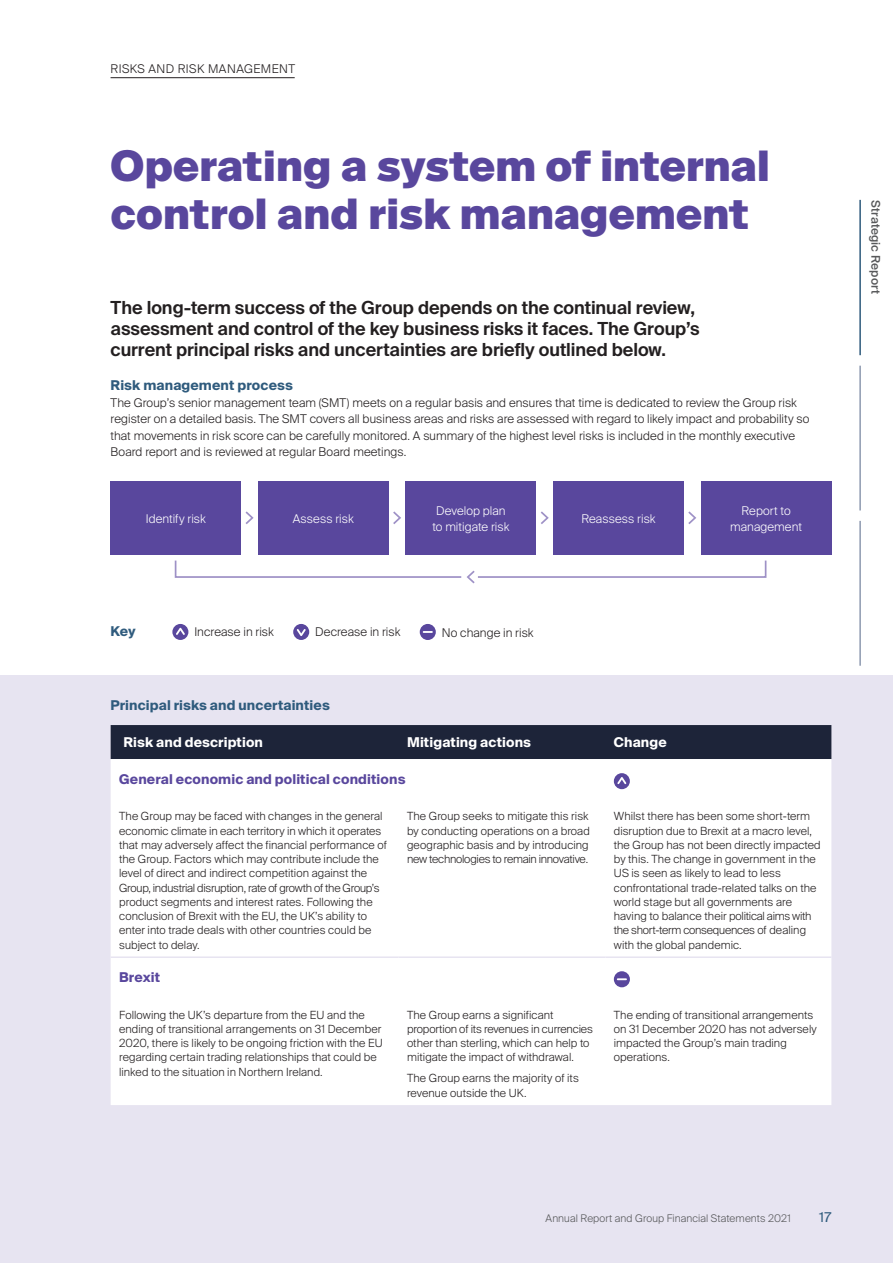
<style>
.page{position:relative;width:893px;height:1263px;background:#fff}
.page>*{position:absolute;margin:0;border:0;box-sizing:border-box;transform-origin:0 0}
.Large_Intro_Text{font:900 42px/48px "Suisse Intl";letter-spacing:-.005em;color:#59479d}
.INTRO{font:600 18px/21px "Suisse Intl";letter-spacing:-.005em;color:#231f20}
.Subhead_1{font:700 13.5px "Suisse Intl";letter-spacing:.01em;color:#2f5b7d}
.Risk_heading{font:700 13.5px "Suisse Intl";letter-spacing:.01em;color:#59479d}
.Subhead_1-2{font:700 13.5px "Suisse Intl";letter-spacing:.01em;color:#fff}
.t1{font:13.5px "Suisse Intl";color:#2f5b7d}
.Body_Text{font:300 12px/16.5px "Suisse Intl";letter-spacing:.005em;color:#231f20}
.Body_Text-2{font:300 12px/16.5px "Suisse Intl";letter-spacing:.005em;color:#fff;text-align:center}
.Page_Title{font:300 12px "Suisse Intl";letter-spacing:.04em;color:#231f20}
.t2{font:500 12px "Suisse Intl";letter-spacing:.01em;color:#57585a}
.Risks_text{font:300 11.25px/14.2px "Suisse Intl";letter-spacing:.01em;color:#231f20}
.t3{font:300 10.5px "Suisse Intl";letter-spacing:.01em;color:#57585a}
</style>
<div class="page">
<div style="left:0;top:675px;width:893px;height:588px;background:#e7e4f1"></div>
<hr style="left:859px;top:366px;width:2px;height:144px;background:#8d99b0">
<hr style="left:859px;top:200px;width:2px;height:155px;background:#2f5b7d">
<hr style="left:859px;top:521px;width:2px;height:145px;background:#8d99b0">
<hr style="left:111px;top:77px;width:184px;height:1px;background:#231f20">
<div style="left:111px;top:725px;width:720px;height:34px;background:#1d2439"></div>
<div style="left:111px;top:759px;width:720px;height:346px;background:#fff"></div>
<hr style="left:111px;top:956px;width:288px;height:2px;background:#e7e4f1">
<hr style="left:399px;top:956px;width:206px;height:2px;background:#e7e4f1">
<hr style="left:605px;top:956px;width:226px;height:2px;background:#e7e4f1">
<svg style="left:614px;top:773px;width:16px;height:16px"></svg>
<svg style="left:614px;top:971px;width:16px;height:16px"></svg>
<svg style="left:293px;top:624px;width:16px;height:16px"></svg>
<svg style="left:172px;top:624px;width:16px;height:16px"></svg>
<svg style="left:420px;top:624px;width:16px;height:16px"></svg>
<svg style="left:174px;top:560px;width:593px;height:23px"></svg>
<div style="left:111px;top:482px;width:130px;height:73px;background:#59479d"></div>
<div style="left:258px;top:482px;width:131px;height:73px;background:#59479d"></div>
<div style="left:406px;top:482px;width:130px;height:73px;background:#59479d"></div>
<div style="left:553px;top:482px;width:131px;height:73px;background:#59479d"></div>
<div style="left:701px;top:482px;width:130px;height:73px;background:#59479d"></div>
<svg style="left:246px;top:511px;width:8px;height:13px"></svg>
<svg style="left:393px;top:511px;width:8px;height:13px"></svg>
<svg style="left:541px;top:511px;width:8px;height:13px"></svg>
<svg style="left:688px;top:511px;width:8px;height:13px"></svg>
<p class="Page_Title" style="left:111px;top:62px;width:186px">RISKS AND RISK MANAGEMENT</p>
<p class="Large_Intro_Text" style="left:111px;top:143px;width:661px">Operating a system of internal control and risk management</p>
<p class="INTRO" style="left:111px;top:297px;width:591px">The long-term success of the Group depends on the continual review, assessment and control of the key business risks it faces. The Group’s current principal risks and uncertainties are briefly outlined below.</p>
<p class="Subhead_1" style="left:111px;top:378px;width:184px">Risk management process</p>
<p class="Body_Text" style="left:111px;top:395px;width:700px">The Group’s senior management team (SMT) meets on a regular basis and ensures that time is dedicated to review the Group risk register on a detailed basis. The SMT covers all business areas and risks are assessed with regard to likely impact and probability so that movements in risk score can be carefully monitored. A summary of the highest level risks is included in the monthly executive Board report and is reviewed at regular Board meetings.</p>
<p class="Body_Text-2" style="left:146px;top:510px;width:62px">Identify risk</p>
<p class="Body_Text-2" style="left:293px;top:510px;width:63px">Assess risk</p>
<p class="Body_Text-2" style="left:432px;top:502px;width:79px">Develop plan to mitigate risk</p>
<p class="Body_Text-2" style="left:581px;top:510px;width:76px">Reassess risk</p>
<p class="Body_Text-2" style="left:730px;top:502px;width:73px">Report to management</p>
<p class="Subhead_1" style="left:111px;top:624px;width:27px">Key</p>
<p class="Body_Text" style="left:194px;top:624px;width:81px">Increase in risk</p>
<p class="Body_Text" style="left:315px;top:624px;width:87px">Decrease in risk</p>
<p class="Body_Text" style="left:442px;top:624px;width:93px">No change in risk</p>
<p class="Subhead_1" style="left:111px;top:698px;width:221px">Principal risks and uncertainties</p>
<p class="Subhead_1-2" style="left:123px;top:734px;width:141px">Risk and description</p>
<p class="Subhead_1-2" style="left:407px;top:734px;width:126px">Mitigating actions</p>
<p class="Subhead_1-2" style="left:614px;top:734px;width:54px">Change</p>
<p class="Risk_heading" style="left:119px;top:771px;width:288px">General economic and political conditions</p>
<p class="Risks_text" style="left:119px;top:809px;width:269px">The Group may be faced with changes in the general economic climate in each territory in which it operates that may adversely affect the financial performance of the Group. Factors which may contribute include the level of direct and indirect competition against the Group, industrial disruption, rate of growth of the Group’s product segments and interest rates. Following the conclusion of Brexit with the EU, the UK’s ability to enter into trade deals with other countries could be subject to delay.</p>
<p class="Risks_text" style="left:407px;top:809px;width:184px;text-align:justify">The Group seeks to mitigate this risk by conducting operations on a broad geographic basis and by introducing new technologies to remain innovative.</p>
<p class="Risks_text" style="left:614px;top:809px;width:208px">Whilst there has been some short-term disruption due to Brexit at a macro level, the Group has not been directly impacted by this. The change in government in the US is seen as likely to lead to less confrontational trade-related talks on the world stage but all governments are having to balance their political aims with the short-term consequences of dealing with the global pandemic.</p>
<p class="Risk_heading" style="left:119px;top:970px;width:43px">Brexit</p>
<p class="Risks_text" style="left:119px;top:1007px;width:265px">Following the UK’s departure from the EU and the ending of transitional arrangements on 31 December 2020, there is likely to be ongoing friction with the EU regarding certain trading relationships that could be linked to the situation in Northern Ireland.</p>
<p class="Risks_text" style="left:407px;top:1007px;width:187px">The Group earns a significant proportion of its revenues in currencies other than sterling, which can help to mitigate the impact of withdrawal.</p>
<p class="Risks_text" style="left:407px;top:1071px;width:173px">The Group earns the majority of its revenue outside the UK.</p>
<p class="Risks_text" style="left:614px;top:1007px;width:204px">The ending of transitional arrangements on 31 December 2020 has not adversely impacted the Group’s main trading operations.</p>
<p class="t2" style="left:883px;top:200px;width:96px;rotate:90deg">Strategic Report</p>
<p class="t3" style="left:546px;top:1212px;width:247px">Annual Report and Group Financial Statements 2021</p>
<p class="t1" style="left:819px;top:1210px;width:14px">17</p>
</div>
